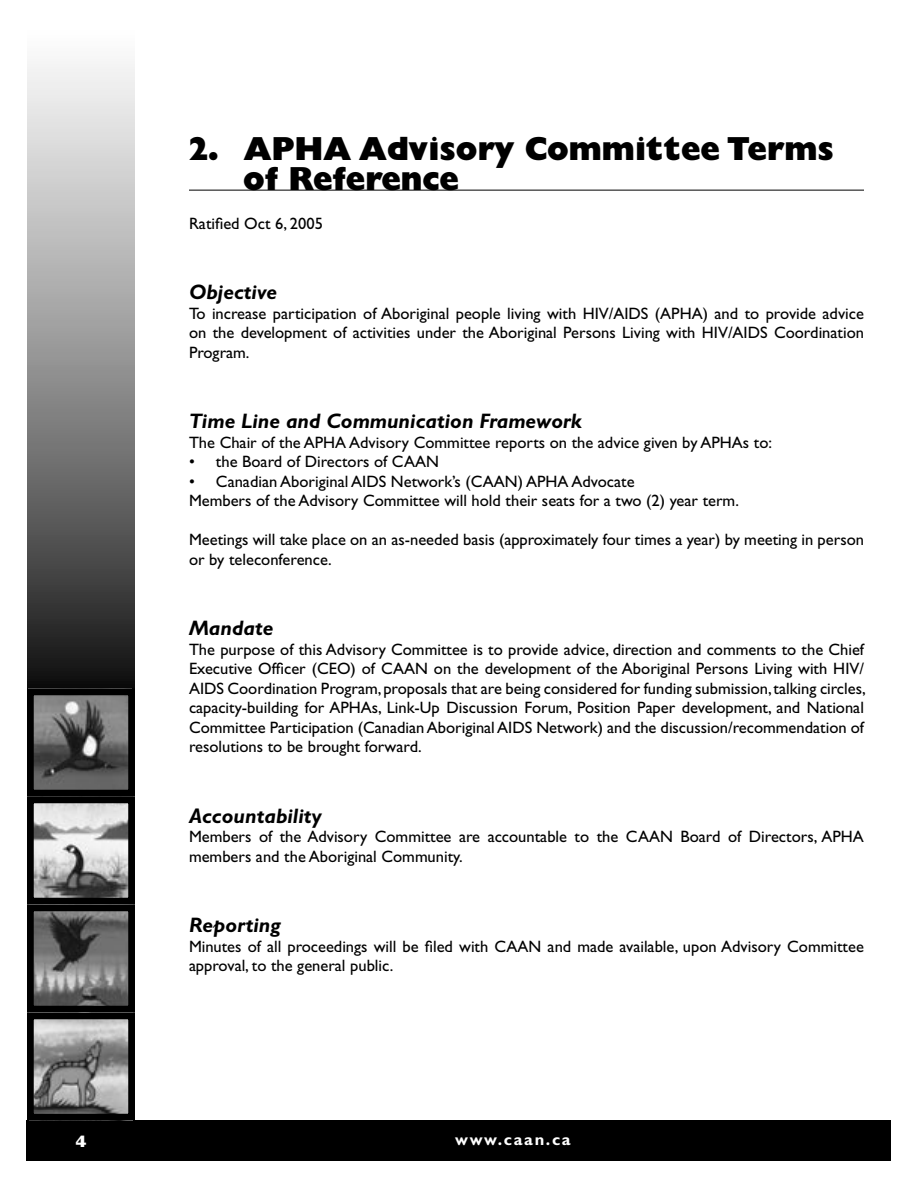
<style>
.page{position:relative;width:918px;height:1188px;background:#fff}
.page>*{position:absolute;margin:0;border:0;box-sizing:border-box;transform-origin:0 0}
.t1{font:33px/30px "Gill Sans Extra Bold Display";color:#000}
.Header_3{font:italic 700 21px "Gill Sans";color:#000}
.Body_Text{font:16.5px/19.5px "Gill Sans";color:#000}
.Body_Text_indent{font:16.5px "Gill Sans";color:#000}
.t2{font:700 16.5px "Gill Sans";letter-spacing:.1em;color:#fff}
.t3{font:800 16.5px "Gill Sans";color:#fff}
</style>
<div class="page">
<div style="left:27px;top:27px;width:108px;height:667px;background:linear-gradient(to bottom,#fff,#181818)"></div>
<div style="left:27px;top:1120px;width:864px;height:41px;background:#000"></div>
<img style="left:35px;top:804px;width:92px;height:308px">
<div style="left:27px;top:904px;width:108px;height:108px;border:7px solid #000"></div>
<div style="left:27px;top:1012px;width:108px;height:108px;border:7px solid #000"></div>
<div style="left:27px;top:796px;width:108px;height:108px;border:7px solid #000"></div>
<img style="left:29px;top:696px;width:102px;height:101px">
<div style="left:27px;top:688px;width:108px;height:108px;border:7px solid #000"></div>
<hr style="left:189px;top:190px;width:675px;height:1px;background:#000">
<p class="t1" style="left:243px;top:133px;width:592px;text-indent:-54px">2. APHA Advisory Committee Terms of Reference</p>
<p class="Body_Text" style="left:189px;top:214px;width:135px">Ratified Oct 6, 2005</p>
<p class="Header_3" style="left:189px;top:280px;width:90px">Objective</p>
<p class="Body_Text" style="left:189px;top:304px;width:677px;text-align:justify">To increase participation of Aboriginal people living with HIV/AIDS (APHA) and to provide advice on the development of activities under the Aboriginal Persons Living with HIV/AIDS Coordination Program.</p>
<p class="Header_3" style="left:189px;top:409px;width:394px">Time Line and Communication Framework</p>
<p class="Body_Text" style="left:189px;top:433px;width:585px">The Chair of the APHA Advisory Committee reports on the advice given by APHAs to:</p>
<p class="Body_Text_indent" style="left:189px;top:452px;width:251px">• the Board of Directors of CAAN</p>
<p class="Body_Text_indent" style="left:189px;top:472px;width:447px">• Canadian Aboriginal AIDS Network’s (CAAN) APHA Advocate</p>
<p class="Body_Text" style="left:189px;top:491px;width:551px">Members of the Advisory Committee will hold their seats for a two (2) year term.</p>
<p class="Body_Text" style="left:189px;top:530px;width:677px">Meetings will take place on an as-needed basis (approximately four times a year) by meeting in person or by teleconference.</p>
<p class="Header_3" style="left:189px;top:616px;width:86px">Mandate</p>
<p class="Body_Text" style="left:189px;top:640px;width:678px;text-align:justify">The purpose of this Advisory Committee is to provide advice, direction and comments to the Chief Executive Officer (CEO) of CAAN on the development of the Aboriginal Persons Living with HIV/ AIDS Coordination Program, proposals that are being considered for funding submission, talking circles, capacity-building for APHAs, Link-Up Discussion Forum, Position Paper development, and National Committee Participation (Canadian Aboriginal AIDS Network) and the discussion/recommendation of resolutions to be brought forward.</p>
<p class="Header_3" style="left:189px;top:804px;width:134px">Accountability</p>
<p class="Body_Text" style="left:189px;top:827px;width:676px">Members of the Advisory Committee are accountable to the CAAN Board of Directors, APHA members and the Aboriginal Community.</p>
<p class="Header_3" style="left:189px;top:913px;width:93px">Reporting</p>
<p class="Body_Text" style="left:189px;top:937px;width:676px">Minutes of all proceedings will be filed with CAAN and made available, upon Advisory Committee approval, to the general public.</p>
<p class="t3" style="left:75px;top:1132px;width:13px">4</p>
<p class="t2" style="left:455px;top:1130px;width:117px">www.caan.ca</p>
</div>
